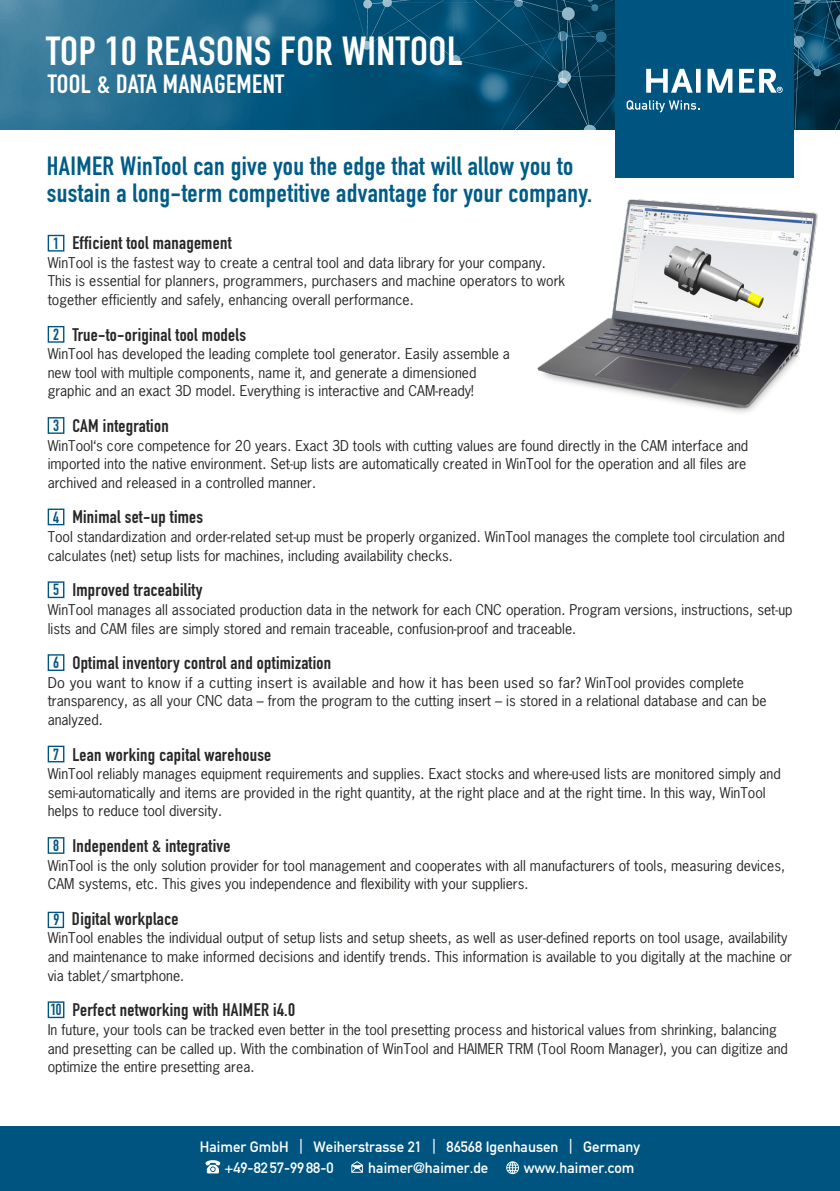
<style>
.page{position:relative;width:840px;height:1191px;background:#fff}
.page>*{position:absolute;margin:0;border:0;box-sizing:border-box;transform-origin:0 0}
.t1{font:40px "DIN Engschrift Std";letter-spacing:.015em;color:#fff;scale:1.05 1}
.t2{font:26px/27px "DIN Engschrift Std";letter-spacing:.015em;color:#005c86;scale:1.05 1}
.t3{font:26px "DIN Engschrift Std";letter-spacing:.015em;color:#fff;scale:1.05 1}
.t4{font:18px "DIN Engschrift Std";letter-spacing:.015em;color:#272726;scale:1.05 1}
.t5{font:14.8px/21px "DIN Mittelschrift";color:#fff}
.t6{font:14px/18.6px "News Gothic";color:#272726}
.t7{font:14px/18.6px "News Gothic";color:#272726;scale:1.05 1}
.s1{font-size:16px;color:#005580}
</style>
<div class="page">
<div style="left:0;top:1126px;width:839px;height:65px;background:#005580"></div>
<img style="left:0;top:0;width:839px;height:129px">
<img style="left:537px;top:199px;width:281px;height:214px">
<div style="left:48px;top:235px;width:16px;height:16px;border:1px solid #005580"></div>
<div style="left:48px;top:326px;width:16px;height:17px;border:1px solid #005580"></div>
<div style="left:48px;top:417px;width:16px;height:17px;border:1px solid #005580"></div>
<div style="left:48px;top:508px;width:16px;height:17px;border:1px solid #005580"></div>
<div style="left:48px;top:581px;width:16px;height:17px;border:1px solid #005580"></div>
<div style="left:48px;top:654px;width:16px;height:17px;border:1px solid #005580"></div>
<div style="left:48px;top:745px;width:16px;height:17px;border:1px solid #005580"></div>
<div style="left:48px;top:837px;width:16px;height:17px;border:1px solid #005580"></div>
<div style="left:48px;top:911px;width:16px;height:17px;border:1px solid #005580"></div>
<div style="left:48px;top:1001px;width:16px;height:17px;border:1px solid #005580"></div>
<svg style="left:205px;top:1160px;width:15px;height:13px"></svg>
<svg style="left:351px;top:1161px;width:11px;height:11px"></svg>
<svg style="left:506px;top:1161px;width:12px;height:13px"></svg>
<div style="left:615px;top:0;width:178px;height:178px;background:#005580"></div>
<svg style="left:646px;top:69px;width:136px;height:24px"></svg>
<svg style="left:626px;top:100px;width:71px;height:12px"></svg>
<h1 class="t1" style="left:46px;top:28px;width:398px">TOP 10 REASONS FOR WINTOOL</h1>
<h2 class="t3" style="left:48px;top:69px;width:227px">TOOL &amp; DATA MANAGEMENT</h2>
<h2 class="t2" style="left:47px;top:153px;width:520px">HAIMER WinTool can give you the edge that will allow you to sustain a long-term competitive advantage for your company.</h2>
<p class="t4" style="left:53px;top:232px;width:171px"><span class="s1">1</span> Efficient tool management</p>
<p class="t6" style="left:48px;top:253px;width:519px">WinTool is the fastest way to create a central tool and data library for your company.<br>This is essential for planners, programmers, purchasers and machine operators to work together efficiently and safely, enhancing overall performance.</p>
<p class="t4" style="left:53px;top:324px;width:185px"><span class="s1">2</span> True-to-original tool models</p>
<p class="t6" style="left:48px;top:344px;width:463px">WinTool has developed the leading complete tool generator. Easily assemble a new tool with multiple components, name it, and generate a dimensioned graphic and an exact 3D model. Everything is interactive and CAM-ready!</p>
<p class="t4" style="left:53px;top:415px;width:112px"><span class="s1">3</span> CAM integration</p>
<p class="t6" style="left:48px;top:436px;width:701px">WinTool‘s core competence for 20 years. Exact 3D tools with cutting values are found directly in the CAM interface and imported into the native environment. Set-up lists are automatically created in WinTool for the operation and all files are archived and released in a controlled manner.</p>
<p class="t4" style="left:53px;top:506px;width:144px"><span class="s1">4</span> Minimal set-up times</p>
<p class="t6" style="left:48px;top:527px;width:738px">Tool standardization and order-related set-up must be properly organized. WinTool manages the complete tool circulation and calculates (net) setup lists for machines, including availability checks.</p>
<p class="t4" style="left:53px;top:579px;width:143px"><span class="s1">5</span> Improved traceability</p>
<p class="t6" style="left:48px;top:600px;width:746px">WinTool manages all associated production data in the network for each CNC operation. Program versions, instructions, set-up lists and CAM files are simply stored and remain traceable, confusion-proof and traceable.</p>
<p class="t4" style="left:53px;top:652px;width:266px"><span class="s1">6</span> Optimal inventory control and optimization</p>
<p class="t7" style="left:48px;top:673px;width:686px">Do you want to know if a cutting insert is available and how it has been used so far? WinTool provides complete transparency, as all your CNC data – from the program to the cutting insert – is stored in a relational database and can be analyzed.</p>
<p class="t4" style="left:53px;top:743px;width:209px"><span class="s1">7</span> Lean working capital warehouse</p>
<p class="t6" style="left:48px;top:764px;width:734px">WinTool reliably manages equipment requirements and supplies. Exact stocks and where-used lists are monitored simply and semi-automatically and items are provided in the right quantity, at the right place and at the right time. In this way, WinTool helps to reduce tool diversity.</p>
<p class="t4" style="left:53px;top:835px;width:170px"><span class="s1">8</span> Independent &amp; integrative</p>
<p class="t6" style="left:48px;top:856px;width:738px">WinTool is the only solution provider for tool management and cooperates with all manufacturers of tools, measuring devices,<br>CAM systems, etc. This gives you independence and flexibility with your suppliers.</p>
<p class="t4" style="left:53px;top:908px;width:121px"><span class="s1">9</span> Digital workplace</p>
<p class="t6" style="left:48px;top:928px;width:745px">WinTool enables the individual output of setup lists and setup sheets, as well as user-defined reports on tool usage, availability and maintenance to make informed decisions and identify trends. This information is available to you digitally at the machine or via tablet / smartphone.</p>
<p class="t4" style="left:50px;top:999px;width:234px"><span class="s1">10</span> Perfect networking with HAIMER i4.0</p>
<p class="t6" style="left:48px;top:1020px;width:741px">In future, your tools can be tracked even better in the tool presetting process and historical values from shrinking, balancing and presetting can be called up. With the combination of WinTool and HAIMER TRM (Tool Room Manager), you can digitize and optimize the entire presetting area.</p>
<p class="t5" style="left:224px;top:1136px;width:417px;text-indent:-25px">Haimer GmbH | Weiherstrasse 21 | 86568 Igenhausen | Germany +49-82 57-99 88-0</p>
<p class="t5" style="left:368px;top:1157px;width:121px">haimer@haimer.de</p>
<p class="t5" style="left:523px;top:1157px;width:112px">www.haimer.com</p>
</div>
